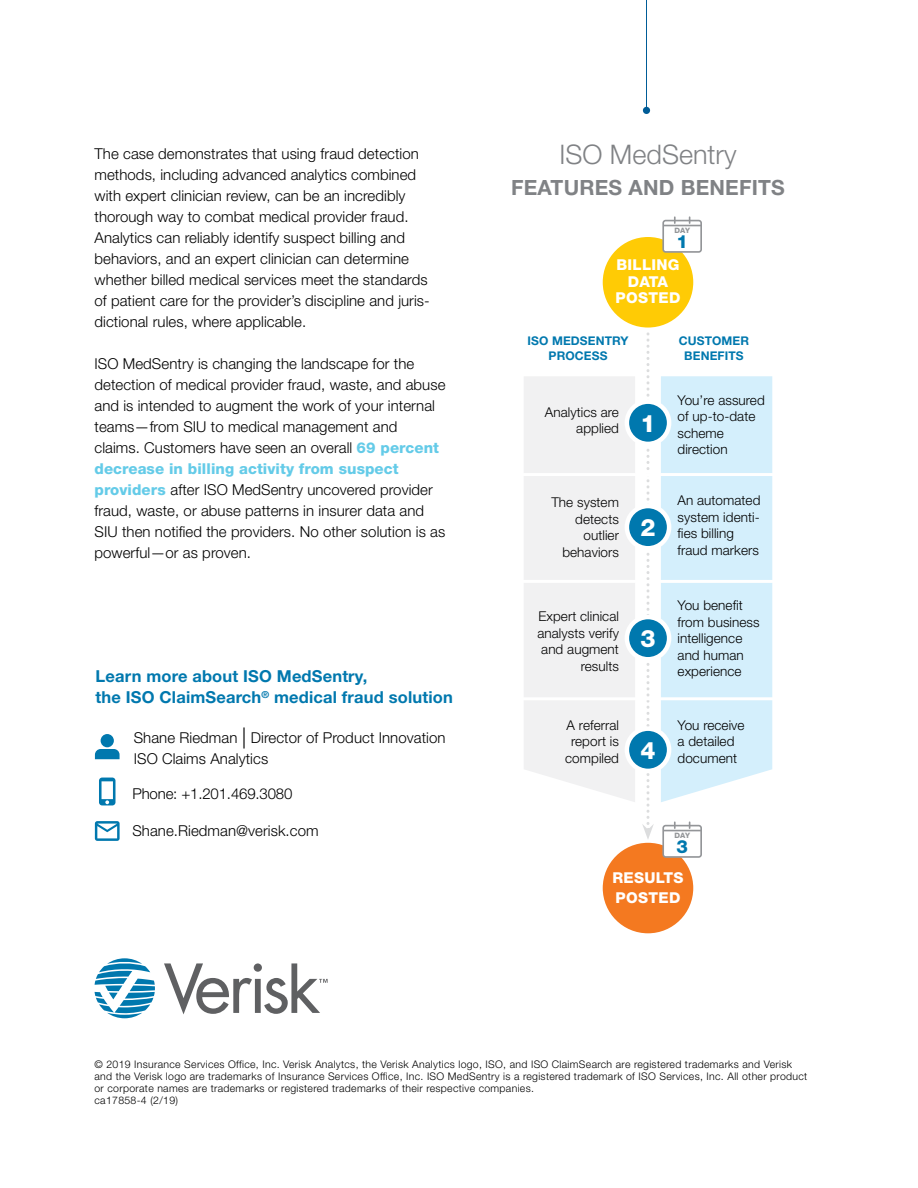
<style>
.page{position:relative;width:918px;height:1188px;background:#fff}
.page>*{position:absolute;margin:0;border:0;box-sizing:border-box;transform-origin:0 0}
.t1{font:300 27px "Helvetica Neue";color:#808285}
.t2{font:800 24px "Helvetica Neue";color:#fff}
.t3{font:700 21px "Helvetica Neue";letter-spacing:.01em;color:#808285}
.t4{font:800 18.15px "Helvetica Neue";color:#0078ae}
.t5{font:700 16.5px/21px "Helvetica Neue";letter-spacing:.01em;color:#0078ae}
.t6{font:300 15px/21px "Helvetica Neue";letter-spacing:.005em;color:#000}
.t7{font:800 15px/16.5px "Helvetica Neue";letter-spacing:.02em;color:#fff}
.t8{font:300 13.5px/16.5px "Helvetica Neue";letter-spacing:.005em;color:#000}
.t9{font:700 12px/15px "Helvetica Neue";letter-spacing:.01em;color:#0078ae;text-align:center}
.t10{font:300 10.5px/12px "Helvetica Neue";letter-spacing:.03em;color:#000}
.t11{font:800 7.35px "Helvetica Neue";letter-spacing:-.015em;color:#939598}
.s1{font-weight:800;color:#64cbe8}
.s2{font-size:21px}
</style>
<div class="page">
<div style="left:601px;top:841px;width:94px;height:94px;background:#f47920;border-radius:50%"></div>
<div style="left:600px;top:840px;width:96px;height:96px;border:3px solid #fff;border-radius:50%"></div>
<svg style="left:662px;top:821px;width:40px;height:37px"></svg>
<div style="left:524px;top:377px;width:111px;height:425px;background:#f1f1f2"></div>
<div style="left:661px;top:376px;width:111px;height:426px;background:#d4effc"></div>
<svg style="left:642px;top:332px;width:12px;height:507px"></svg>
<div style="left:627px;top:617px;width:42px;height:42px;background:#0078ae;border-radius:50%"></div>
<div style="left:625px;top:615px;width:46px;height:47px;border:4px solid #fff;border-radius:50%"></div>
<div style="left:627px;top:506px;width:42px;height:42px;background:#0078ae;border-radius:50%"></div>
<div style="left:625px;top:504px;width:46px;height:47px;border:4px solid #fff;border-radius:50%"></div>
<div style="left:627px;top:402px;width:42px;height:42px;background:#0078ae;border-radius:50%"></div>
<div style="left:625px;top:399px;width:46px;height:47px;border:4px solid #fff;border-radius:50%"></div>
<div style="left:627px;top:729px;width:42px;height:42px;background:#0078ae;border-radius:50%"></div>
<div style="left:625px;top:726px;width:46px;height:47px;border:4px solid #fff;border-radius:50%"></div>
<div style="left:601px;top:235px;width:94px;height:94px;background:#ffcb05;border-radius:50%"></div>
<div style="left:600px;top:234px;width:96px;height:97px;border:3px solid #fff;border-radius:50%"></div>
<svg style="left:662px;top:216px;width:40px;height:37px"></svg>
<hr style="left:517px;top:473px;width:260px;height:3px;background:#fff">
<hr style="left:517px;top:580px;width:260px;height:3px;background:#fff">
<hr style="left:517px;top:697px;width:260px;height:3px;background:#fff">
<hr style="left:646px;top:0;width:1px;height:110px;background:#005c97">
<div style="left:643px;top:107px;width:7px;height:7px;background:#005c97;border-radius:50%"></div>
<div style="left:101px;top:734px;width:13px;height:13px;background:#0078ae;border-radius:50%"></div>
<svg style="left:95px;top:749px;width:25px;height:10px"></svg>
<svg style="left:99px;top:778px;width:16px;height:27px"></svg>
<svg style="left:95px;top:958px;width:60px;height:60px"></svg>
<svg style="left:164px;top:963px;width:164px;height:51px"></svg>
<svg style="left:95px;top:821px;width:25px;height:20px"></svg>
<p class="t6" style="left:94px;top:143px;width:337px">The case demonstrates that using fraud detection methods, including advanced analytics combined with expert clinician review, can be an incredibly thorough way to combat medical provider fraud.<br>Analytics can reliably identify suspect billing and behaviors, and an expert clinician can determine whether billed medical services meet the standards of patient care for the provider’s discipline and juris&shy;dictional rules, where applicable.</p>
<p class="t6" style="left:94px;top:353px;width:353px">ISO MedSentry is changing the landscape for the detection of medical provider fraud, waste, and abuse and is intended to augment the work of your internal teams—from SIU to medical management and claims. Customers have seen an overall <span class="s1">69 percent decrease in billing activity from suspect providers</span> after ISO MedSentry uncovered provider fraud, waste, or abuse patterns in insurer data and SIU then notified the providers. No other solution is as powerful—or as proven.</p>
<p class="t5" style="left:96px;top:665px;width:359px">Learn more about ISO MedSentry,<br>the ISO ClaimSearch<sup>®</sup> medical fraud solution</p>
<p class="t6" style="left:134px;top:726px;width:313px">Shane Riedman <span class="s2">|</span> Director of Product Innovation<br>ISO Claims Analytics</p>
<p class="t6" style="left:132px;top:783px;width:162px">Phone: +1.201.469.3080</p>
<p class="t6" style="left:132px;top:820px;width:188px">Shane.Riedman@verisk.com</p>
<h1 class="t1" style="left:559px;top:138px;width:179px">ISO MedSentry</h1>
<h3 class="t3" style="left:511px;top:174px;width:275px">FEATURES AND BENEFITS</h3>
<p class="t11" style="left:674px;top:226px;width:17px">DAY</p>
<p class="t4" style="left:676px;top:231px;width:13px">1</p>
<p class="t7" style="left:616px;top:257px;width:66px;text-align:center">BILLING<br>DATA<br>POSTED</p>
<p class="t9" style="left:528px;top:333px;width:103px">ISO MEDSENTRY<br>PROCESS</p>
<p class="t8" style="left:545px;top:404px;width:76px;text-align:right">Analytics are applied</p>
<h2 class="t2" style="left:641px;top:409px;width:17px">1</h2>
<p class="t8" style="left:551px;top:494px;width:69px;text-align:right">The system detects outlier behaviors</p>
<p class="t8" style="left:538px;top:608px;width:83px;text-align:right">Expert clinical analysts verify and augment results</p>
<p class="t8" style="left:565px;top:716px;width:55px;text-align:center">A referral report is compiled</p>
<h2 class="t2" style="left:641px;top:514px;width:17px">2</h2>
<h2 class="t2" style="left:641px;top:625px;width:17px">3</h2>
<h2 class="t2" style="left:641px;top:736px;width:17px">4</h2>
<p class="t9" style="left:679px;top:333px;width:72px">CUSTOMER<br>BENEFITS</p>
<p class="t8" style="left:678px;top:392px;width:89px">You’re assured of up-to-date scheme direction</p>
<p class="t8" style="left:678px;top:492px;width:84px">An automated system identi&shy;fies billing fraud markers</p>
<p class="t8" style="left:678px;top:597px;width:84px">You benefit from business intelligence and human experience</p>
<p class="t8" style="left:678px;top:716px;width:68px">You receive a detailed document</p>
<p class="t11" style="left:674px;top:832px;width:17px">DAY</p>
<p class="t4" style="left:676px;top:836px;width:13px">3</p>
<p class="t7" style="left:613px;top:868px;width:72px;line-height:19.5px">RESULTS<br>POSTED</p>
<p class="t10" style="left:94px;top:1058px;width:714px">© 2019 Insurance Services Office, Inc. Verisk Analytcs, the Verisk Analytics logo, ISO, and ISO ClaimSearch are registered trademarks and Verisk and the Verisk logo are trademarks of Insurance Services Office, Inc. ISO MedSentry is a registered trademark of ISO Services, Inc. All other product or corporate names are trademarks or registered trademarks of their respective companies.<br>ca17858-4 (2/19)</p>
</div>
